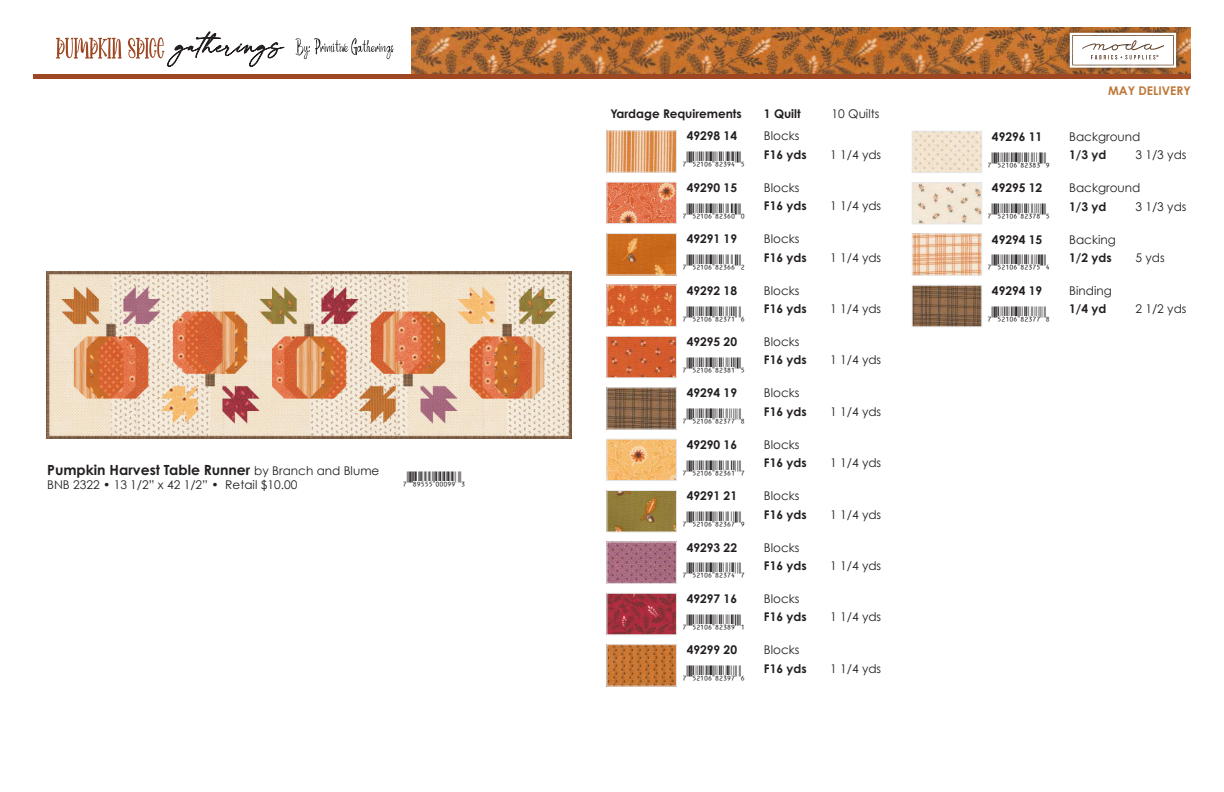
<style>
.page{position:relative;width:1224px;height:792px;background:#fff}
.page>*{position:absolute;margin:0;border:0;box-sizing:border-box;transform-origin:0 0}
.t1{font:16px "UPC Aa";color:#231f20}
.t2{font:700 14px "Century Gothic Pro";color:#231f20}
.t3{font:12px "Century Gothic";color:#231f20}
.t4{font:700 12px "Century Gothic Pro";color:#231f20}
.t5{font:12px "Century Gothic Pro";color:#231f20}
.t6{font:700 12px "Century Gothic";color:#231f20}
.t7{font:700 12px "Century Gothic";color:#bd7839}
.s1{font-family:"Century Gothic";font-weight:400;font-size:12px}
.s2{font-family:"Century Gothic Pro"}
</style>
<div class="page">
<img style="left:412px;top:27px;width:779px;height:47px">
<div style="left:33px;top:74px;width:1158px;height:5px;background:#9d4823"></div>
<div style="left:1063px;top:26px;width:119px;height:48px;background:#231f20;opacity:.75"></div>
<svg style="left:1070px;top:33px;width:106px;height:35px"></svg>
<svg style="left:295px;top:38px;width:99px;height:21px"></svg>
<svg style="left:56px;top:37px;width:66px;height:22px"></svg>
<svg style="left:128px;top:31px;width:156px;height:36px"></svg>
<img style="left:608px;top:132px;width:67px;height:39px">
<div style="left:606px;top:130px;width:71px;height:43px;border:1px solid #e6e7e9"></div>
<img style="left:608px;top:184px;width:67px;height:38px">
<div style="left:606px;top:182px;width:71px;height:42px;border:1px solid #e6e7e9"></div>
<img style="left:608px;top:235px;width:67px;height:39px">
<div style="left:606px;top:233px;width:71px;height:43px;border:1px solid #e6e7e9"></div>
<img style="left:608px;top:286px;width:67px;height:39px">
<div style="left:606px;top:284px;width:71px;height:43px;border:1px solid #e6e7e9"></div>
<img style="left:608px;top:338px;width:67px;height:38px">
<div style="left:606px;top:336px;width:71px;height:42px;border:1px solid #e6e7e9"></div>
<img style="left:608px;top:389px;width:67px;height:39px">
<div style="left:606px;top:387px;width:71px;height:43px;border:1px solid #e6e7e9"></div>
<img style="left:608px;top:441px;width:67px;height:38px">
<div style="left:606px;top:439px;width:71px;height:42px;border:1px solid #e6e7e9"></div>
<img style="left:608px;top:492px;width:67px;height:38px">
<div style="left:606px;top:490px;width:71px;height:42px;border:1px solid #e6e7e9"></div>
<img style="left:608px;top:543px;width:67px;height:39px">
<div style="left:606px;top:541px;width:71px;height:43px;border:1px solid #e6e7e9"></div>
<img style="left:608px;top:595px;width:67px;height:38px">
<div style="left:606px;top:593px;width:71px;height:42px;border:1px solid #e6e7e9"></div>
<img style="left:608px;top:646px;width:67px;height:39px">
<div style="left:606px;top:644px;width:71px;height:43px;border:1px solid #e6e7e9"></div>
<img style="left:914px;top:133px;width:66px;height:38px">
<div style="left:912px;top:131px;width:70px;height:42px;border:1px solid #e6e7e9"></div>
<img style="left:914px;top:184px;width:66px;height:38px">
<div style="left:912px;top:182px;width:70px;height:42px;border:1px solid #e6e7e9"></div>
<img style="left:914px;top:235px;width:66px;height:39px">
<div style="left:912px;top:233px;width:70px;height:43px;border:1px solid #e6e7e9"></div>
<img style="left:914px;top:287px;width:66px;height:38px">
<div style="left:912px;top:285px;width:70px;height:42px;border:1px solid #e6e7e9"></div>
<img style="left:46px;top:271px;width:525px;height:167px">
<p class="t2" style="left:47px;top:461px;width:334px">Pumpkin Harvest Table Runner <span class="s1">by Branch and Blume</span></p>
<p class="t3" style="left:47px;top:476px;width:252px">BNB 2322 • 13 1/2” x 42 1/2” • <span class="s2">Retail $10.00</span></p>
<p class="t1" style="left:407px;top:467px;width:56px">(IJFFF|00099T</p>
<p class="t4" style="left:610px;top:106px;width:133px">Yardage Requirements</p>
<p class="t4" style="left:764px;top:106px;width:38px">1 Quilt</p>
<p class="t5" style="left:832px;top:106px;width:49px">10 Quilts</p>
<p class="t6" style="left:687px;top:127px;width:52px">49298 14</p>
<p class="t3" style="left:764px;top:128px;width:37px">Blocks</p>
<p class="t1" style="left:687px;top:148px;width:56px">(FCBAG|82394V</p>
<p class="t4" style="left:764px;top:147px;width:44px">F16 yds</p>
<p class="t5" style="left:830px;top:147px;width:53px">1 1/4 yds</p>
<p class="t6" style="left:687px;top:178px;width:52px">49290 15</p>
<p class="t3" style="left:764px;top:179px;width:37px">Blocks</p>
<p class="t1" style="left:687px;top:199px;width:56px">(FCBAG|82360Q</p>
<p class="t4" style="left:764px;top:198px;width:44px">F16 yds</p>
<p class="t5" style="left:830px;top:199px;width:53px">1 1/4 yds</p>
<p class="t6" style="left:687px;top:230px;width:52px">49291 19</p>
<p class="t3" style="left:764px;top:230px;width:37px">Blocks</p>
<p class="t1" style="left:687px;top:250px;width:56px">(FCBAG|82366S</p>
<p class="t4" style="left:764px;top:250px;width:44px">F16 yds</p>
<p class="t5" style="left:830px;top:250px;width:53px">1 1/4 yds</p>
<p class="t6" style="left:687px;top:281px;width:52px">49292 18</p>
<p class="t3" style="left:764px;top:282px;width:37px">Blocks</p>
<p class="t1" style="left:687px;top:302px;width:56px">(FCBAG|82371W</p>
<p class="t4" style="left:764px;top:301px;width:44px">F16 yds</p>
<p class="t5" style="left:830px;top:301px;width:53px">1 1/4 yds</p>
<p class="t6" style="left:687px;top:332px;width:52px">49295 20</p>
<p class="t3" style="left:764px;top:333px;width:37px">Blocks</p>
<p class="t1" style="left:687px;top:353px;width:56px">(FCBAG|82381V</p>
<p class="t4" style="left:764px;top:353px;width:44px">F16 yds</p>
<p class="t5" style="left:830px;top:353px;width:53px">1 1/4 yds</p>
<p class="t6" style="left:687px;top:384px;width:52px">49294 19</p>
<p class="t3" style="left:764px;top:385px;width:37px">Blocks</p>
<p class="t1" style="left:687px;top:404px;width:56px">(FCBAG|82377Y</p>
<p class="t4" style="left:764px;top:404px;width:44px">F16 yds</p>
<p class="t5" style="left:830px;top:404px;width:53px">1 1/4 yds</p>
<p class="t6" style="left:687px;top:435px;width:52px">49290 16</p>
<p class="t3" style="left:764px;top:436px;width:37px">Blocks</p>
<p class="t1" style="left:687px;top:456px;width:56px">(FCBAG|82361X</p>
<p class="t4" style="left:764px;top:455px;width:44px">F16 yds</p>
<p class="t5" style="left:830px;top:456px;width:53px">1 1/4 yds</p>
<p class="t6" style="left:687px;top:487px;width:52px">49291 21</p>
<p class="t3" style="left:764px;top:487px;width:37px">Blocks</p>
<p class="t1" style="left:687px;top:507px;width:56px">(FCBAG|82367Z</p>
<p class="t4" style="left:764px;top:507px;width:44px">F16 yds</p>
<p class="t5" style="left:830px;top:507px;width:53px">1 1/4 yds</p>
<p class="t6" style="left:687px;top:538px;width:52px">49293 22</p>
<p class="t3" style="left:764px;top:539px;width:37px">Blocks</p>
<p class="t1" style="left:687px;top:559px;width:56px">(FCBAG|82374X</p>
<p class="t4" style="left:764px;top:558px;width:44px">F16 yds</p>
<p class="t5" style="left:830px;top:558px;width:53px">1 1/4 yds</p>
<p class="t6" style="left:687px;top:589px;width:52px">49297 16</p>
<p class="t3" style="left:764px;top:590px;width:37px">Blocks</p>
<p class="t1" style="left:687px;top:610px;width:56px">(FCBAG|82389R</p>
<p class="t4" style="left:764px;top:609px;width:44px">F16 yds</p>
<p class="t5" style="left:830px;top:610px;width:53px">1 1/4 yds</p>
<p class="t6" style="left:687px;top:641px;width:52px">49299 20</p>
<p class="t3" style="left:764px;top:642px;width:37px">Blocks</p>
<p class="t1" style="left:687px;top:661px;width:56px">(FCBAG|82397W</p>
<p class="t4" style="left:764px;top:661px;width:44px">F16 yds</p>
<p class="t5" style="left:830px;top:661px;width:53px">1 1/4 yds</p>
<p class="t7" style="left:1108px;top:81px;width:84px">MAY DELIVERY</p>
<p class="t6" style="left:992px;top:127px;width:52px">49296 11</p>
<p class="t3" style="left:1069px;top:128px;width:73px">Background</p>
<p class="t1" style="left:992px;top:148px;width:56px">(FCBAG|82383Z</p>
<p class="t4" style="left:1069px;top:147px;width:39px">1/3 yd</p>
<p class="t5" style="left:1135px;top:148px;width:53px">3 1/3 yds</p>
<p class="t6" style="left:992px;top:179px;width:52px">49295 12</p>
<p class="t3" style="left:1069px;top:179px;width:73px">Background</p>
<p class="t1" style="left:992px;top:199px;width:56px">(FCBAG|82378V</p>
<p class="t4" style="left:1069px;top:199px;width:39px">1/3 yd</p>
<p class="t5" style="left:1135px;top:199px;width:53px">3 1/3 yds</p>
<p class="t6" style="left:992px;top:230px;width:52px">49294 15</p>
<p class="t3" style="left:1069px;top:231px;width:48px">Backing</p>
<p class="t1" style="left:992px;top:251px;width:56px">(FCBAG|82375U</p>
<p class="t4" style="left:1069px;top:250px;width:44px">1/2 yds</p>
<p class="t5" style="left:1135px;top:250px;width:31px">5 yds</p>
<p class="t6" style="left:992px;top:281px;width:52px">49294 19</p>
<p class="t3" style="left:1069px;top:282px;width:44px">Binding</p>
<p class="t1" style="left:992px;top:302px;width:56px">(FCBAG|82377Y</p>
<p class="t4" style="left:1069px;top:302px;width:39px">1/4 yd</p>
<p class="t5" style="left:1135px;top:302px;width:53px">2 1/2 yds</p>
</div>
